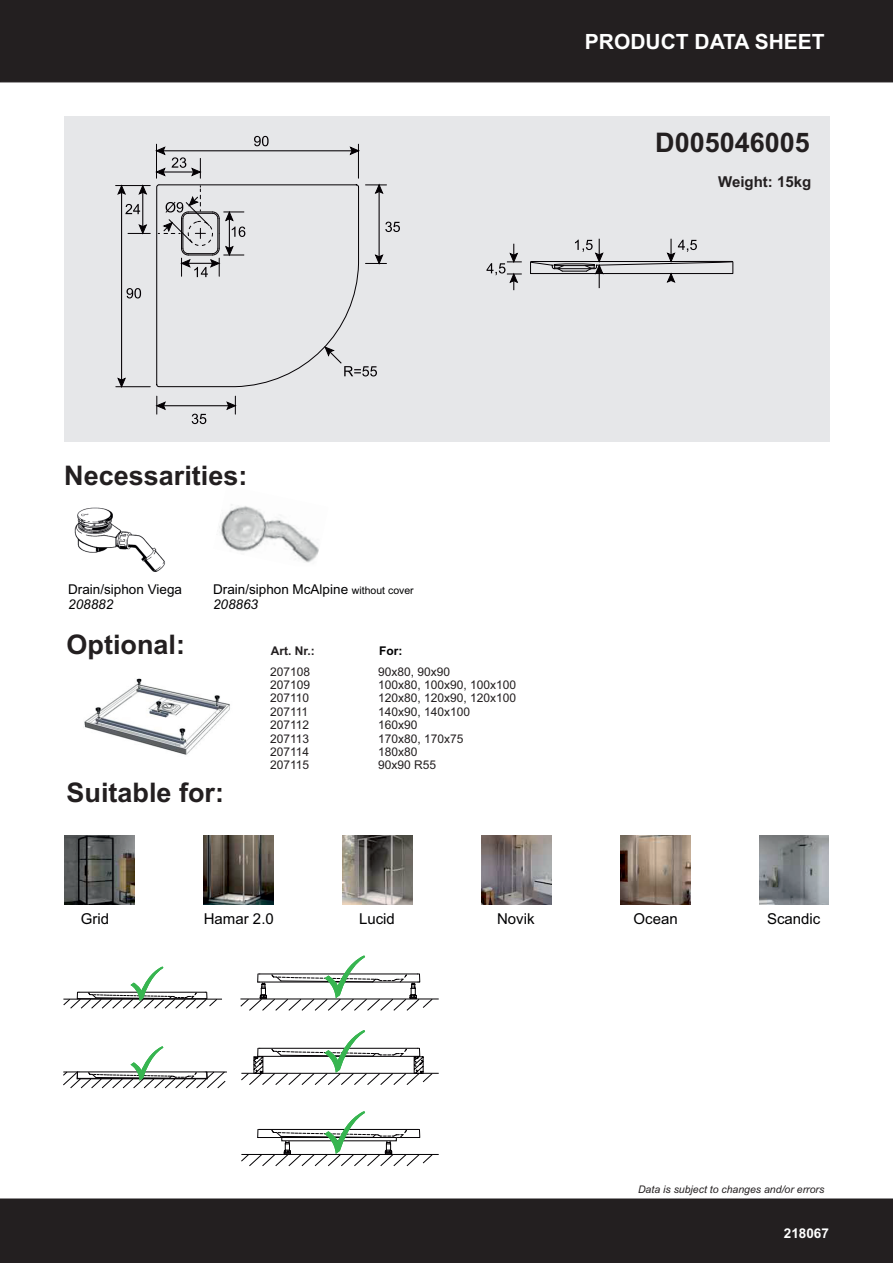
<style>
.page{position:relative;width:893px;height:1263px;background:#fff}
.page>*{position:absolute;margin:0;border:0;box-sizing:border-box;transform-origin:0 0}
.t1{font:700 27px "Arial";color:#231f20}
.t2{font:700 21px "Arial";color:#fff}
.t3{font:15px "Arial";color:#000002}
.t4{font:700 15px "Arial";color:#231f20}
.t5{font:13.5px "Arial";color:#000002}
.t6{font:italic 13.5px "Arial";color:#000002}
.t7{font:700 13.5px "Arial";color:#fff}
.t8{font:12px "Arial";color:#231f20}
.t9{font:700 12px "Arial";color:#231f20}
.t10{font:700 12px "Arial";color:#000002}
.t11{font:italic 10.5px "Arial";color:#231f20}
.s1{font-size:10.5px}
</style>
<div class="page">
<div style="left:64px;top:116px;width:765px;height:325px;background:#e6e7e9"></div>
<img style="left:204px;top:835px;width:69px;height:70px">
<img style="left:482px;top:835px;width:69px;height:70px">
<img style="left:65px;top:835px;width:69px;height:70px">
<img style="left:620px;top:835px;width:70px;height:70px">
<img style="left:759px;top:835px;width:70px;height:70px">
<img style="left:343px;top:835px;width:69px;height:70px">
<hr style="left:156px;top:144px;width:1px;height:34px;background:#030003">
<hr style="left:116px;top:185px;width:34px;height:1px;background:#030003">
<hr style="left:358px;top:144px;width:1px;height:34px;background:#030003">
<hr style="left:116px;top:386px;width:34px;height:1px;background:#030003">
<svg style="left:125px;top:204px;width:15px;height:10px"></svg>
<svg style="left:127px;top:288px;width:14px;height:10px"></svg>
<svg style="left:254px;top:136px;width:15px;height:10px"></svg>
<svg style="left:192px;top:414px;width:14px;height:10px"></svg>
<hr style="left:162px;top:405px;width:68px;height:1px;background:#030003">
<svg style="left:227px;top:396px;width:9px;height:18px"></svg>
<svg style="left:156px;top:396px;width:10px;height:18px"></svg>
<hr style="left:142px;top:191px;width:1px;height:37px;background:#030003">
<svg style="left:128px;top:224px;width:22px;height:10px"></svg>
<svg style="left:139px;top:185px;width:8px;height:9px"></svg>
<hr style="left:121px;top:191px;width:1px;height:190px;background:#030003">
<svg style="left:117px;top:378px;width:8px;height:10px"></svg>
<svg style="left:117px;top:185px;width:8px;height:10px"></svg>
<hr style="left:162px;top:171px;width:33px;height:2px;background:#030003">
<svg style="left:157px;top:168px;width:8px;height:8px"></svg>
<svg style="left:172px;top:157px;width:29px;height:21px"></svg>
<hr style="left:162px;top:150px;width:191px;height:1px;background:#030003">
<svg style="left:157px;top:147px;width:8px;height:8px"></svg>
<svg style="left:350px;top:147px;width:10px;height:8px"></svg>
<svg style="left:156px;top:184px;width:244px;height:203px"></svg>
<svg style="left:486px;top:244px;width:36px;height:46px"></svg>
<svg style="left:530px;top:239px;width:204px;height:49px"></svg>
<hr style="left:63px;top:999px;width:159px;height:1px;background:#030003">
<svg style="left:63px;top:966px;width:154px;height:43px"></svg>
<svg style="left:63px;top:1046px;width:164px;height:42px"></svg>
<hr style="left:240px;top:999px;width:199px;height:1px;background:#030003">
<hr style="left:241px;top:1073px;width:198px;height:1px;background:#030003">
<hr style="left:241px;top:1154px;width:198px;height:1px;background:#030003">
<svg style="left:240px;top:955px;width:193px;height:56px"></svg>
<svg style="left:241px;top:1030px;width:192px;height:55px"></svg>
<svg style="left:241px;top:1111px;width:192px;height:55px"></svg>
<img style="left:74px;top:507px;width:91px;height:65px">
<img style="left:219px;top:504px;width:100px;height:59px">
<img style="left:84px;top:678px;width:146px;height:77px">
<div style="left:0;top:0;width:893px;height:83px;background:#231f20"></div>
<div style="left:0;top:1198px;width:893px;height:65px;background:#231f20"></div>
<h2 class="t2" style="left:585px;top:34px;width:241px">PRODUCT DATA SHEET</h2>
<h1 class="t1" style="left:655px;top:133px;width:156px">D005046005</h1>
<h1 class="t1" style="left:64px;top:466px;width:185px">Necessarities:</h1>
<p class="t5" style="left:68px;top:584px;width:115px">Drain/siphon Viega</p>
<p class="t6" style="left:68px;top:599px;width:47px">208882</p>
<p class="t6" style="left:213px;top:599px;width:47px">208863</p>
<p class="t5" style="left:213px;top:584px;width:202px">Drain/siphon McAlpine <span class="s1">without cover</span></p>
<h1 class="t1" style="left:67px;top:634px;width:120px">Optional:</h1>
<h1 class="t1" style="left:67px;top:782px;width:159px">Suitable for:</h1>
<p class="t9" style="left:271px;top:646px;width:46px">Art. Nr.:</p>
<p class="t10" style="left:379px;top:646px;width:25px">For:</p>
<p class="t8" style="left:270px;top:667px;width:42px">207108</p>
<p class="t8" style="left:378px;top:667px;width:74px">90x80, 90x90</p>
<p class="t8" style="left:270px;top:707px;width:40px">207111</p>
<p class="t8" style="left:378px;top:707px;width:94px">140x90, 140x100</p>
<p class="t8" style="left:270px;top:720px;width:41px">207112</p>
<p class="t8" style="left:378px;top:720px;width:41px">160x90</p>
<p class="t8" style="left:270px;top:734px;width:41px">207113</p>
<p class="t8" style="left:378px;top:734px;width:87px">170x80, 170x75</p>
<p class="t8" style="left:270px;top:747px;width:41px">207114</p>
<p class="t8" style="left:378px;top:747px;width:41px">180x80</p>
<p class="t8" style="left:270px;top:680px;width:42px">207109</p>
<p class="t8" style="left:378px;top:680px;width:140px">100x80, 100x90, 100x100</p>
<p class="t8" style="left:270px;top:694px;width:41px">207110</p>
<p class="t8" style="left:378px;top:694px;width:140px">120x80, 120x90, 120x100</p>
<p class="t8" style="left:270px;top:761px;width:41px">207115</p>
<p class="t8" style="left:378px;top:761px;width:60px">90x90 R55</p>
<p class="t4" style="left:718px;top:176px;width:95px">Weight: 15kg</p>
<p class="t3" style="left:81px;top:913px;width:30px">Grid</p>
<p class="t3" style="left:204px;top:913px;width:72px">Hamar 2.0</p>
<p class="t3" style="left:359px;top:913px;width:37px">Lucid</p>
<p class="t3" style="left:497px;top:913px;width:39px">Novik</p>
<p class="t3" style="left:633px;top:913px;width:46px">Ocean</p>
<p class="t3" style="left:767px;top:913px;width:55px">Scandic</p>
<p class="t11" style="left:638px;top:1185px;width:188px">Data is subject to changes and/or errors</p>
<p class="t7" style="left:784px;top:1228px;width:47px">218067</p>
</div>
